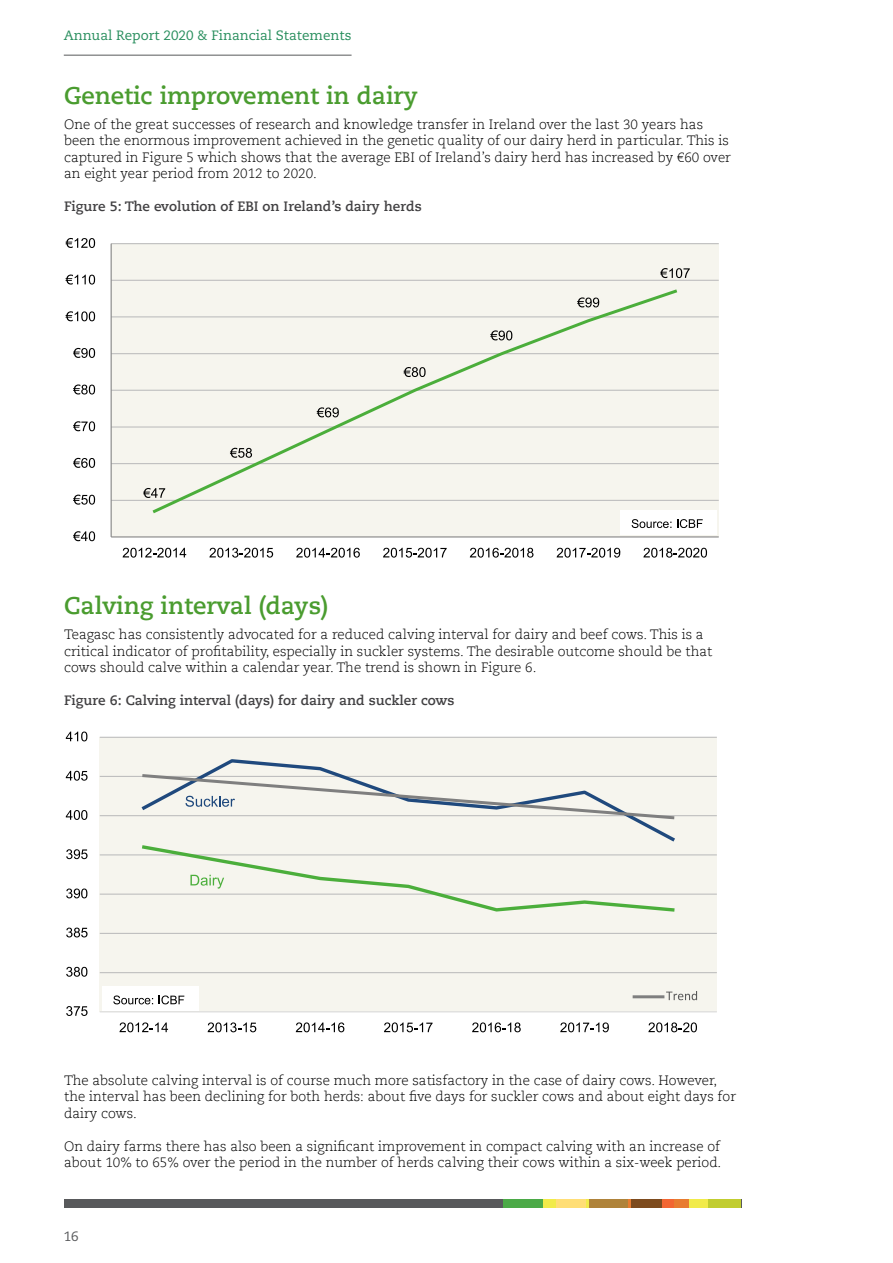
<style>
.page{position:relative;width:893px;height:1263px;background:#fff}
.page>*{position:absolute;margin:0;border:0;box-sizing:border-box;transform-origin:0 0}
.t1{font:700 24px "Caecilia LT Std";color:#4a9c2f}
.t2{font:300 13.5px/16.5px "Caecilia LT Std";color:#000}
.t3{font:700 13.5px "Caecilia LT Std";color:#414042}
.t4{font:13.5px "Caecilia LT Std";color:#288e5d}
.t5{font:13.5px "Caecilia LT Std";color:#58595b}
</style>
<div class="page">
<div style="left:64px;top:1199px;width:677px;height:9px;background:#58595b"></div>
<div style="left:503px;top:1199px;width:40px;height:9px;background:#4baa47"></div>
<div style="left:556px;top:1199px;width:30px;height:9px;background:#ffde76"></div>
<div style="left:543px;top:1199px;width:13px;height:9px;background:#f1eb4a"></div>
<div style="left:588px;top:1199px;width:40px;height:9px;background:#af833a"></div>
<svg style="left:586px;top:1199px;width:2px;height:9px"></svg>
<div style="left:631px;top:1199px;width:31px;height:9px;background:#7d4b1e"></div>
<svg style="left:628px;top:1199px;width:3px;height:9px"></svg>
<div style="left:674px;top:1199px;width:15px;height:9px;background:#e87c30"></div>
<div style="left:662px;top:1199px;width:12px;height:9px;background:#f26632"></div>
<div style="left:708px;top:1199px;width:33px;height:9px;background:#c1cd30"></div>
<div style="left:689px;top:1199px;width:19px;height:9px;background:#f1eb4a"></div>
<hr style="left:64px;top:55px;width:288px;height:1px;background:#58595b">
<div style="left:100px;top:737px;width:617px;height:275px;background:#f6f5ee"></div>
<hr style="left:100px;top:972px;width:617px;height:1px;background:#bfbfbf">
<hr style="left:100px;top:933px;width:617px;height:1px;background:#bfbfbf">
<hr style="left:100px;top:893px;width:617px;height:2px;background:#bfbfbf">
<hr style="left:100px;top:854px;width:617px;height:1px;background:#bfbfbf">
<hr style="left:100px;top:815px;width:617px;height:1px;background:#bfbfbf">
<hr style="left:100px;top:776px;width:617px;height:1px;background:#bfbfbf">
<hr style="left:100px;top:737px;width:617px;height:1px;background:#bfbfbf">
<hr style="left:100px;top:1011px;width:617px;height:1px;background:#d9d9d9">
<svg style="left:139px;top:759px;width:538px;height:83px"></svg>
<svg style="left:66px;top:1006px;width:22px;height:10px"></svg>
<svg style="left:66px;top:967px;width:21px;height:10px"></svg>
<svg style="left:66px;top:927px;width:22px;height:10px"></svg>
<svg style="left:66px;top:888px;width:21px;height:10px"></svg>
<svg style="left:66px;top:849px;width:22px;height:10px"></svg>
<svg style="left:66px;top:810px;width:21px;height:10px"></svg>
<svg style="left:66px;top:771px;width:22px;height:10px"></svg>
<svg style="left:66px;top:731px;width:21px;height:10px"></svg>
<svg style="left:119px;top:1022px;width:49px;height:10px"></svg>
<svg style="left:208px;top:1022px;width:48px;height:10px"></svg>
<svg style="left:296px;top:1022px;width:48px;height:10px"></svg>
<svg style="left:384px;top:1022px;width:49px;height:10px"></svg>
<svg style="left:472px;top:1022px;width:49px;height:10px"></svg>
<svg style="left:560px;top:1022px;width:49px;height:10px"></svg>
<svg style="left:648px;top:1022px;width:49px;height:10px"></svg>
<hr style="left:634px;top:995px;width:29px;height:3px;background:#7f7f7f">
<svg style="left:666px;top:991px;width:31px;height:9px"></svg>
<div style="left:102px;top:986px;width:96px;height:25px;background:#fff"></div>
<svg style="left:113px;top:995px;width:40px;height:9px"></svg>
<svg style="left:159px;top:995px;width:25px;height:9px"></svg>
<svg style="left:141px;top:772px;width:535px;height:49px"></svg>
<svg style="left:140px;top:845px;width:536px;height:67px"></svg>
<div style="left:111px;top:244px;width:608px;height:293px;background:#f6f5ee"></div>
<hr style="left:111px;top:500px;width:608px;height:1px;background:#bfbfbf">
<hr style="left:111px;top:463px;width:608px;height:1px;background:#bfbfbf">
<hr style="left:111px;top:426px;width:608px;height:2px;background:#bfbfbf">
<hr style="left:111px;top:390px;width:608px;height:1px;background:#bfbfbf">
<hr style="left:111px;top:353px;width:608px;height:1px;background:#bfbfbf">
<hr style="left:111px;top:316px;width:608px;height:1px;background:#bfbfbf">
<hr style="left:111px;top:280px;width:608px;height:1px;background:#bfbfbf">
<hr style="left:111px;top:243px;width:608px;height:1px;background:#bfbfbf">
<hr style="left:111px;top:244px;width:1px;height:293px;background:#868686">
<hr style="left:111px;top:536px;width:608px;height:1px;background:#868686">
<svg style="left:151px;top:289px;width:528px;height:225px"></svg>
<svg style="left:143px;top:488px;width:22px;height:10px"></svg>
<svg style="left:230px;top:448px;width:22px;height:10px"></svg>
<svg style="left:317px;top:407px;width:22px;height:10px"></svg>
<svg style="left:403px;top:367px;width:23px;height:10px"></svg>
<svg style="left:490px;top:330px;width:22px;height:10px"></svg>
<svg style="left:577px;top:297px;width:22px;height:10px"></svg>
<svg style="left:660px;top:268px;width:30px;height:10px"></svg>
<svg style="left:73px;top:531px;width:22px;height:10px"></svg>
<svg style="left:73px;top:495px;width:22px;height:10px"></svg>
<svg style="left:73px;top:458px;width:22px;height:10px"></svg>
<svg style="left:73px;top:421px;width:22px;height:10px"></svg>
<svg style="left:73px;top:384px;width:22px;height:10px"></svg>
<svg style="left:73px;top:348px;width:22px;height:10px"></svg>
<svg style="left:66px;top:311px;width:29px;height:10px"></svg>
<svg style="left:66px;top:275px;width:29px;height:10px"></svg>
<svg style="left:66px;top:238px;width:29px;height:10px"></svg>
<svg style="left:123px;top:548px;width:63px;height:10px"></svg>
<svg style="left:209px;top:548px;width:64px;height:10px"></svg>
<svg style="left:296px;top:548px;width:64px;height:10px"></svg>
<svg style="left:383px;top:548px;width:64px;height:10px"></svg>
<svg style="left:470px;top:548px;width:63px;height:10px"></svg>
<svg style="left:557px;top:548px;width:63px;height:10px"></svg>
<svg style="left:643px;top:548px;width:64px;height:10px"></svg>
<div style="left:620px;top:510px;width:96px;height:25px;background:#fff"></div>
<svg style="left:632px;top:519px;width:39px;height:9px"></svg>
<svg style="left:677px;top:519px;width:26px;height:9px"></svg>
<p class="t4" style="left:64px;top:28px;width:289px">Annual Report 2020 &amp; Financial Statements</p>
<h1 class="t1" style="left:64px;top:81px;width:355px">Genetic improvement in dairy</h1>
<p class="t2" style="left:64px;top:116px;width:668px">One of the great successes of research and knowledge transfer in Ireland over the last 30 years has been the enormous improvement achieved in the genetic quality of our dairy herd in particular. This is captured in Figure 5 which shows that the average EBI of Ireland’s dairy herd has increased by €60 over an eight year period from 2012 to 2020.</p>
<p class="t3" style="left:64px;top:198px;width:359px">Figure 5: The evolution of EBI on Ireland’s dairy herds</p>
<h1 class="t1" style="left:64px;top:592px;width:266px">Calving interval (days)</h1>
<p class="t2" style="left:64px;top:627px;width:650px">Teagasc has consistently advocated for a reduced calving interval for dairy and beef cows. This is a critical indicator of profitability, especially in suckler systems. The desirable outcome should be that cows should calve within a calendar year. The trend is shown in Figure 6.</p>
<p class="t3" style="left:64px;top:693px;width:392px">Figure 6: Calving interval (days) for dairy and suckler cows</p>
<p class="t2" style="left:64px;top:1072px;width:673px">The absolute calving interval is of course much more satisfactory in the case of dairy cows. However, the interval has been declining for both herds: about five days for suckler cows and about eight days for dairy cows.</p>
<p class="t2" style="left:64px;top:1138px;width:659px">On dairy farms there has also been a significant improvement in compact calving with an increase of about 10% to 65% over the period in the number of herds calving their cows within a six-week period.</p>
<p class="t5" style="left:64px;top:1228px;width:17px">16</p>
</div>
